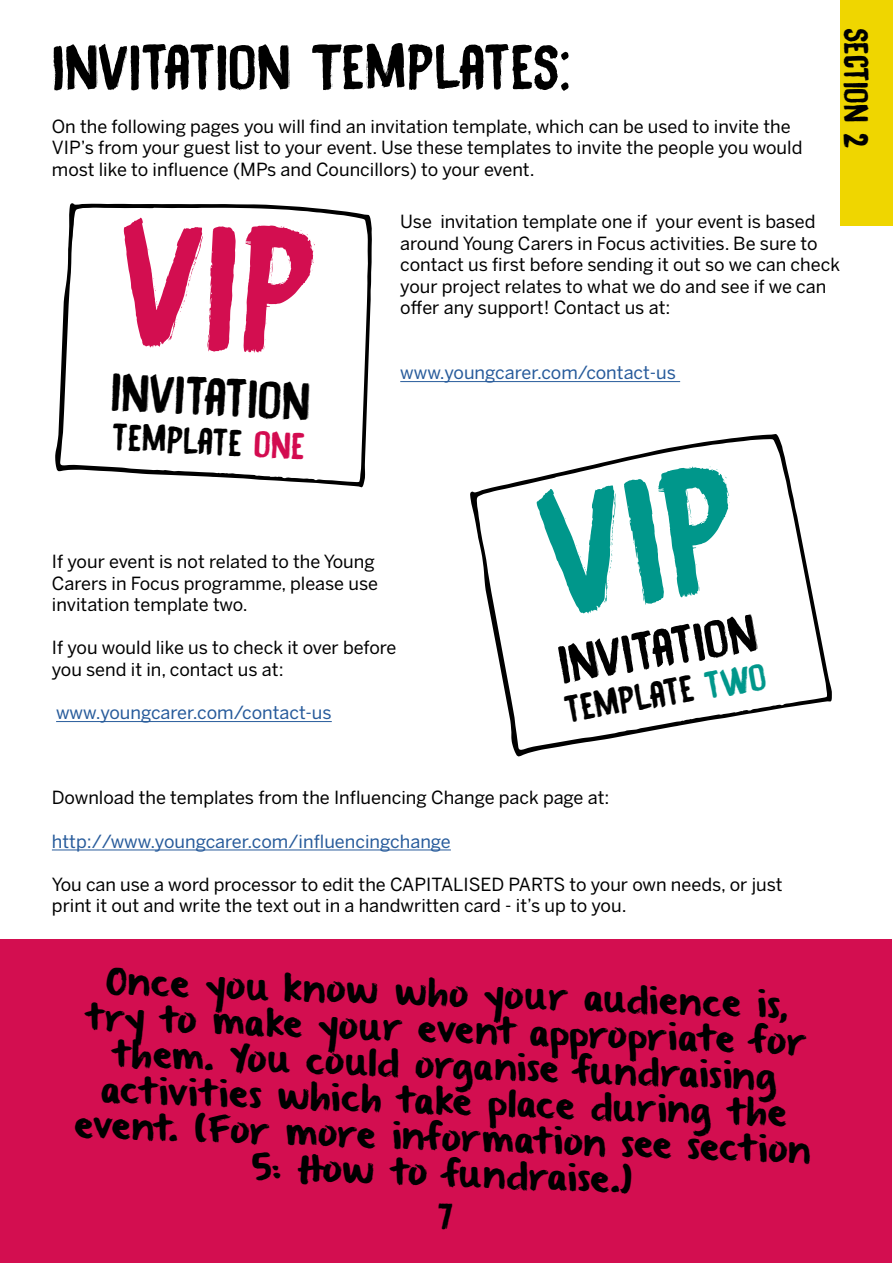
<style>
.page{position:relative;width:893px;height:1263px;background:#fff}
.page>*{position:absolute;margin:0;border:0;box-sizing:border-box;transform-origin:0 0}
.t1{font:55.5px "DK Black Bamboo";color:#000}
.t2{font:46.5px "DK Black Bamboo";color:#000}
.t3{font:33px "DK Black Bamboo";color:#000}
.t4{font:30px/36px "From Where You Are";color:#000;text-align:center}
.t5{font:30px "DK Black Bamboo";color:#000}
.t6{font:18px/21.6px "Benton Sans";color:#000}
.t7{font:18px "Benton Sans";color:#275b9b}
.s1{color:#d30b50}
.s2{color:#00978b}
</style>
<div class="page">
<svg style="left:55px;top:203px;width:317px;height:284px"></svg>
<svg style="left:470px;top:434px;width:362px;height:323px"></svg>
<hr style="left:400px;top:381px;width:280px;height:1px;background:#275b9b">
<hr style="left:56px;top:721px;width:276px;height:1px;background:#275b9b">
<div style="left:1px;top:939px;width:891px;height:323px;background:#d30e50"></div>
<hr style="left:52px;top:850px;width:399px;height:1px;background:#275b9b">
<div style="left:840px;top:0;width:53px;height:226px;background:#efd600"></div>
<svg style="left:118px;top:217px;width:197px;height:138px"></svg>
<svg style="left:535px;top:461px;width:210px;height:158px"></svg>
<h1 class="t1" style="left:52px;top:27px;width:520px">INVITATION TEMPLATES:</h1>
<p class="t6" style="left:52px;top:115px;width:752px">On the following pages you will find an invitation template, which can be used to invite the<br>VIP’s from your guest list to your event. Use these templates to invite the people you would most like to influence (MPs and Councillors) to your event.</p>
<h3 class="t5" style="left:878px;top:28px;width:122px;rotate:90deg">SECTION 2</h3>
<h2 class="t2" style="left:113px;top:358px;width:201px;rotate:3deg">INVITATION</h2>
<h3 class="t3" style="left:113px;top:413px;width:195px;rotate:3deg">TEMPLATE <span class="s1">ONE</span></h3>
<p class="t6" style="left:400px;top:210px;width:441px">Use invitation template one if your event is based around Young Carers in Focus activities. Be sure to contact us first before sending it out so we can check your project relates to what we do and see if we can offer any support! Contact us at:</p>
<p class="t7" style="left:400px;top:362px;width:277px">www.youngcarer.com/contact-us</p>
<p class="t6" style="left:52px;top:550px;width:328px">If your event is not related to the Young<br>Carers in Focus programme, please use invitation template two.</p>
<p class="t6" style="left:52px;top:637px;width:346px">If you would like us to check it over before you send it in, contact us at:</p>
<p class="t7" style="left:56px;top:702px;width:277px">www.youngcarer.com/contact-us</p>
<h2 class="t2" style="left:553px;top:633px;width:201px;rotate:-10deg">INVITATION</h2>
<h3 class="t3" style="left:561px;top:686px;width:205px;rotate:-9deg">TEMPLATE <span class="s2">TWO</span></h3>
<p class="t6" style="left:52px;top:787px;width:559px">Download the templates from the Influencing Change pack page at:</p>
<p class="t7" style="left:52px;top:830px;width:400px">http://www.youngcarer.com/influencingchange</p>
<p class="t6" style="left:52px;top:873px;width:732px">You can use a word processor to edit the CAPITALISED PARTS to your own needs, or just print it out and write the text out in a handwritten card - it’s up to you.</p>
<h3 class="t4" style="left:80px;top:965px;width:738px;rotate:2deg">Once you know who your audience is, try to make your event appropriate for them. You could organise fundraising activities which take place during the event. (For more information see section 5: How to fundraise.)</h3>
<h3 class="t3" style="left:439px;top:1178px;width:17px">7</h3>
<h3 class="t3" style="left:438px;top:1193px;width:17px">7</h3>
</div>
